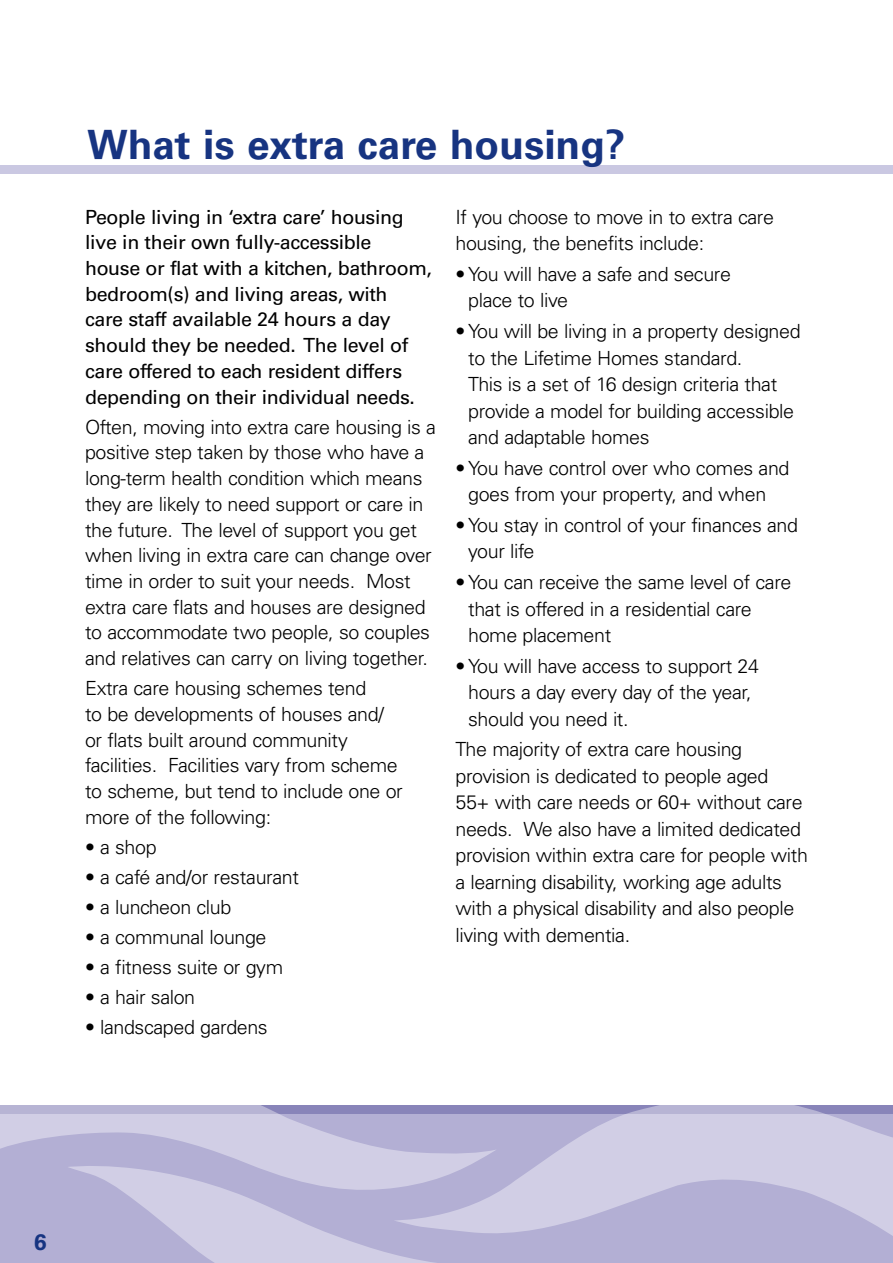
<style>
.page{position:relative;width:893px;height:1263px;background:#fff}
.page>*{position:absolute;margin:0;border:0;box-sizing:border-box;transform-origin:0 0}
.t1{font:700 40.5px "Univers LT Std";color:#173481}
.t2{font:700 22.5px "Univers LT Std";color:#173481}
.t3{font:300 19.5px/26.4px "Univers LT Std";letter-spacing:-.02em;color:#000}
.t4{font:19.5px/25.7px "Univers LT Std";letter-spacing:-.02em;color:#000}
</style>
<div class="page">
<div style="left:0;top:165px;width:893px;height:8px;background:#cac8e2"></div>
<div style="left:0;top:1114px;width:893px;height:149px;background:#b3afd4"></div>
<svg style="left:0;top:1105px;width:394px;height:52px;fill:#d1cee5"></svg>
<svg style="left:394px;top:1105px;width:499px;height:131px;fill:#d1cee5"></svg>
<svg style="left:68px;top:1157px;width:478px;height:106px"></svg>
<h1 class="t1" style="left:87px;top:121px;width:540px">What is extra care housing?</h1>
<p class="t4" style="left:85px;top:204px;width:348px">People living in ‘extra care’ housing live in their own fully-accessible<br>house or flat with a kitchen, bathroom, bedroom(s) and living areas, with<br>care staff available 24 hours a day should they be needed. The level of care offered to each resident differs depending on their individual needs.</p>
<p class="t3" style="left:85px;top:414px;width:353px;line-height:25.7px">Often, moving into extra care housing is a positive step taken by those who have a long-term health condition which means they are likely to need support or care in the future. The level of support you get when living in extra care can change over time in order to suit your needs. Most extra care flats and houses are designed to accommodate two people, so couples and relatives can carry on living together.</p>
<p class="t3" style="left:85px;top:675px;width:319px;line-height:25.7px">Extra care housing schemes tend<br>to be developments of houses and/ or flats built around community facilities. Facilities vary from scheme to scheme, but tend to include one or more of the following:</p>
<p class="t3" style="left:85px;top:833px;width:73px">• a shop</p>
<p class="t3" style="left:85px;top:863px;width:215px">• a café and/or restaurant</p>
<p class="t3" style="left:85px;top:893px;width:148px">• a luncheon club</p>
<p class="t3" style="left:85px;top:923px;width:183px">• a communal lounge</p>
<p class="t3" style="left:85px;top:953px;width:200px">• a fitness suite or gym</p>
<p class="t3" style="left:85px;top:983px;width:112px">• a hair salon</p>
<p class="t3" style="left:85px;top:1013px;width:184px">• landscaped gardens</p>
<p class="t3" style="left:455px;top:204px;width:320px">If you choose to move in to extra care housing, the benefits include:</p>
<p class="t3" style="left:468px;top:261px;width:264px;text-indent:-13px">• You will have a safe and secure place to live</p>
<p class="t3" style="left:468px;top:318px;width:334px;text-indent:-13px">• You will be living in a property designed to the Lifetime Homes standard.<br>This is a set of 16 design criteria that provide a model for building accessible and adaptable homes</p>
<p class="t3" style="left:455px;top:455px;width:336px;text-align:center">• You have control over who comes and goes from your property, and when</p>
<p class="t3" style="left:468px;top:512px;width:331px;text-indent:-13px">• You stay in control of your finances and your life</p>
<p class="t3" style="left:468px;top:569px;width:325px;text-indent:-13px">• You can receive the same level of care that is offered in a residential care home placement</p>
<p class="t3" style="left:468px;top:653px;width:292px;text-indent:-13px">• You will have access to support 24 hours a day every day of the year, should you need it.</p>
<p class="t3" style="left:455px;top:736px;width:354px">The majority of extra care housing provision is dedicated to people aged<br>55+ with care needs or 60+ without care needs. We also have a limited dedicated provision within extra care for people with a learning disability, working age adults with a physical disability and also people living with dementia.</p>
<p class="t2" style="left:34px;top:1229px;width:14px">6</p>
</div>
